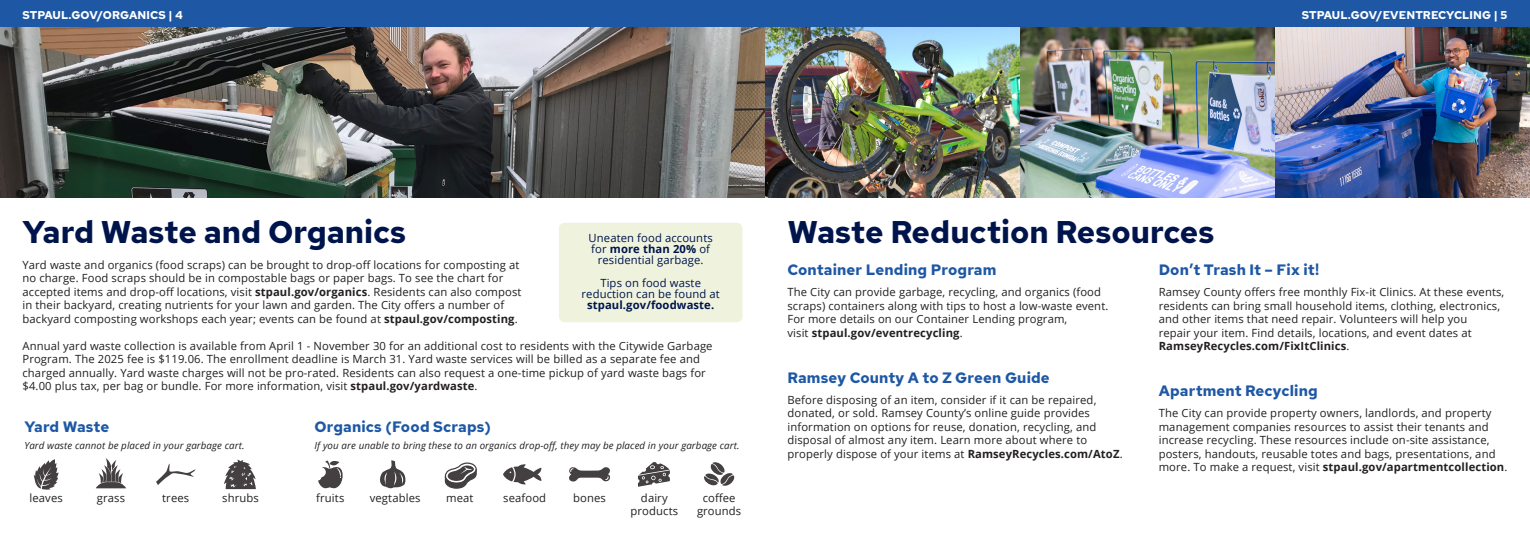
<style>
.page{position:relative;width:1530px;height:540px;background:#fff}
.page>*{position:absolute;margin:0;border:0;box-sizing:border-box;transform-origin:0 0}
.t1{font:700 31.25px "Red Hat Text";color:#00144c}
.t2{font:700 15px "Red Hat Text";letter-spacing:.01em;color:#1e58a5}
.Callout_Box_Head_Blue{font:11.25px/13.5px "Open Sans";letter-spacing:.01em;color:#231f20}
.Callout_Box_Head_Blue-2{font:11.25px/11.2px "Open Sans";letter-spacing:.01em;color:#00144c;text-align:center}
.Page_Header{font:700 11.25px "Red Hat Text";letter-spacing:.01em;color:#fff}
.Callout_Box_Head_Blue-3{font:700 11.25px "Open Sans";letter-spacing:.01em;color:#231f20}
.Callout_Box_Head_Blue-4{font:italic 9.75px "Open Sans";letter-spacing:.01em;color:#231f20}
.s1{font-weight:700}
.s2{font-weight:400}
</style>
<div class="page">
<img style="left:0;top:27px;width:765px;height:171px">
<div style="left:0;top:0;width:788px;height:27px;background:#1e58a5"></div>
<img style="left:765px;top:27px;width:510px;height:171px">
<img style="left:1275px;top:27px;width:255px;height:171px">
<div style="left:742px;top:0;width:788px;height:27px;background:#1e58a5"></div>
<div style="left:559px;top:223px;width:183px;height:99px;background:#eff3de;border-radius:6px"></div>
<svg style="left:156px;top:464px;width:40px;height:21px"></svg>
<svg style="left:34px;top:459px;width:24px;height:31px"></svg>
<svg style="left:96px;top:458px;width:30px;height:30px"></svg>
<svg style="left:224px;top:460px;width:32px;height:29px"></svg>
<svg style="left:318px;top:460px;width:25px;height:29px"></svg>
<svg style="left:445px;top:462px;width:32px;height:27px"></svg>
<svg style="left:503px;top:464px;width:38px;height:21px"></svg>
<svg style="left:569px;top:467px;width:41px;height:15px"></svg>
<svg style="left:380px;top:460px;width:26px;height:29px"></svg>
<svg style="left:638px;top:462px;width:32px;height:25px"></svg>
<svg style="left:704px;top:462px;width:31px;height:24px"></svg>
<p class="Page_Header" style="left:22px;top:8px;width:162px">STPAUL.GOV/ORGANICS | 4</p>
<p class="Page_Header" style="left:1302px;top:8px;width:207px">STPAUL.GOV/EVENTRECYCLING | 5</p>
<h2 class="t1" style="left:22px;top:211px;width:385px">Yard Waste and Organics</h2>
<p class="Callout_Box_Head_Blue" style="left:22px;top:258px;width:498px">Yard waste and organics (food scraps) can be brought to drop-off locations for composting at no charge. Food scraps should be in compostable bags or paper bags. To see the chart for</p>
<p class="Callout_Box_Head_Blue" style="left:22px;top:285px;width:501px">accepted items and drop-off locations, visit <span class="s1">stpaul.gov/organics</span>. Residents can also compost in their backyard, creating nutrients for your lawn and garden. The City offers a number of</p>
<p class="Callout_Box_Head_Blue" style="left:22px;top:312px;width:497px">backyard composting workshops each year; events can be found at <span class="s1">stpaul.gov/composting</span>.</p>
<p class="Callout_Box_Head_Blue" style="left:22px;top:339px;width:692px">Annual yard waste collection is available from April 1 - November 30 for an additional cost to residents with the Citywide Garbage<br>Program. The 2025 fee is $119.06. The enrollment deadline is March 31. Yard waste services will be billed as a separate fee and charged annually. Yard waste charges will not be pro-rated. Residents can also request a one-time pickup of yard waste bags for</p>
<p class="Callout_Box_Head_Blue" style="left:22px;top:379px;width:457px">$4.00 plus tax, per bag or bundle. For more information, visit <span class="s1">stpaul.gov/yardwaste</span>.</p>
<p class="Callout_Box_Head_Blue-2" style="left:589px;top:232px;width:126px">Uneaten food accounts for <span class="s1">more than 20%</span> of residential garbage.</p>
<p class="Callout_Box_Head_Blue-2" style="left:582px;top:277px;width:140px">Tips on food waste reduction can be found at <span class="s1">stpaul.gov/foodwaste.</span></p>
<h3 class="t2" style="left:24px;top:417px;width:87px">Yard Waste</h3>
<p class="Callout_Box_Head_Blue-4" style="left:24px;top:439px;width:222px">Yard waste cannot be placed in your garbage cart.</p>
<p class="Callout_Box_Head_Blue" style="left:30px;top:490px;width:35px">leaves</p>
<p class="Callout_Box_Head_Blue" style="left:97px;top:490px;width:30px">grass</p>
<p class="Callout_Box_Head_Blue" style="left:162px;top:490px;width:29px">trees</p>
<p class="Callout_Box_Head_Blue" style="left:222px;top:490px;width:38px">shrubs</p>
<h3 class="t2" style="left:315px;top:417px;width:178px">Organics (Food Scraps)</h3>
<p class="Callout_Box_Head_Blue-4" style="left:315px;top:439px;width:427px">If you are unable to bring these to an organics drop-off, they may be placed in your garbage cart.</p>
<p class="Callout_Box_Head_Blue" style="left:503px;top:490px;width:44px">seafood</p>
<p class="Callout_Box_Head_Blue" style="left:697px;top:490px;width:46px;text-align:center">coffee grounds</p>
<p class="Callout_Box_Head_Blue" style="left:316px;top:490px;width:30px">fruits</p>
<p class="Callout_Box_Head_Blue" style="left:370px;top:490px;width:52px">vegtables</p>
<p class="Callout_Box_Head_Blue" style="left:446px;top:490px;width:29px">meat</p>
<p class="Callout_Box_Head_Blue" style="left:573px;top:490px;width:34px">bones</p>
<p class="Callout_Box_Head_Blue" style="left:641px;top:490px;width:28px">dairy</p>
<p class="Callout_Box_Head_Blue" style="left:631px;top:504px;width:49px">products</p>
<h2 class="t1" style="left:788px;top:211px;width:428px">Waste Reduction Resources</h2>
<h3 class="t2" style="left:788px;top:260px;width:211px">Container Lending Program</h3>
<p class="Callout_Box_Head_Blue" style="left:788px;top:285px;width:322px">The City can provide garbage, recycling, and organics (food scraps) containers along with tips to host a low-waste event.</p>
<p class="Callout_Box_Head_Blue" style="left:788px;top:312px;width:281px">For more details on our Container Lending program,</p>
<p class="Callout_Box_Head_Blue-3" style="left:788px;top:325px;width:177px"><span class="s2">visit</span> stpaul.gov/eventrecycling<span class="s2">.</span></p>
<h3 class="t2" style="left:788px;top:368px;width:264px">Ramsey County A to Z Green Guide</h3>
<p class="Callout_Box_Head_Blue" style="left:788px;top:393px;width:310px">Before disposing of an item, consider if it can be repaired, donated, or sold. Ramsey County’s online guide provides information on options for reuse, donation, recycling, and disposal of almost any item. Learn more about where to</p>
<p class="Callout_Box_Head_Blue" style="left:788px;top:447px;width:337px">properly dispose of your items at <span class="s1">RamseyRecycles.com/AtoZ</span>.</p>
<h3 class="t2" style="left:1159px;top:260px;width:162px">Don’t Trash It – Fix it!</h3>
<p class="Callout_Box_Head_Blue" style="left:1159px;top:285px;width:347px">Ramsey County offers free monthly Fix-it Clinics. At these events, residents can bring small household items, clothing, electronics, and other items that need repair. Volunteers will help you<br>repair your item. Find details, locations, and event dates at <span class="s1">RamseyRecycles.com/FixItClinics</span>.</p>
<h3 class="t2" style="left:1159px;top:381px;width:160px">Apartment Recycling</h3>
<p class="Callout_Box_Head_Blue" style="left:1159px;top:406px;width:350px">The City can provide property owners, landlords, and property management companies resources to assist their tenants and increase recycling. These resources include on-site assistance, posters, handouts, reusable totes and bags, presentations, and more. To make a request, visit <span class="s1">stpaul.gov/apartmentcollection</span>.</p>
</div>
